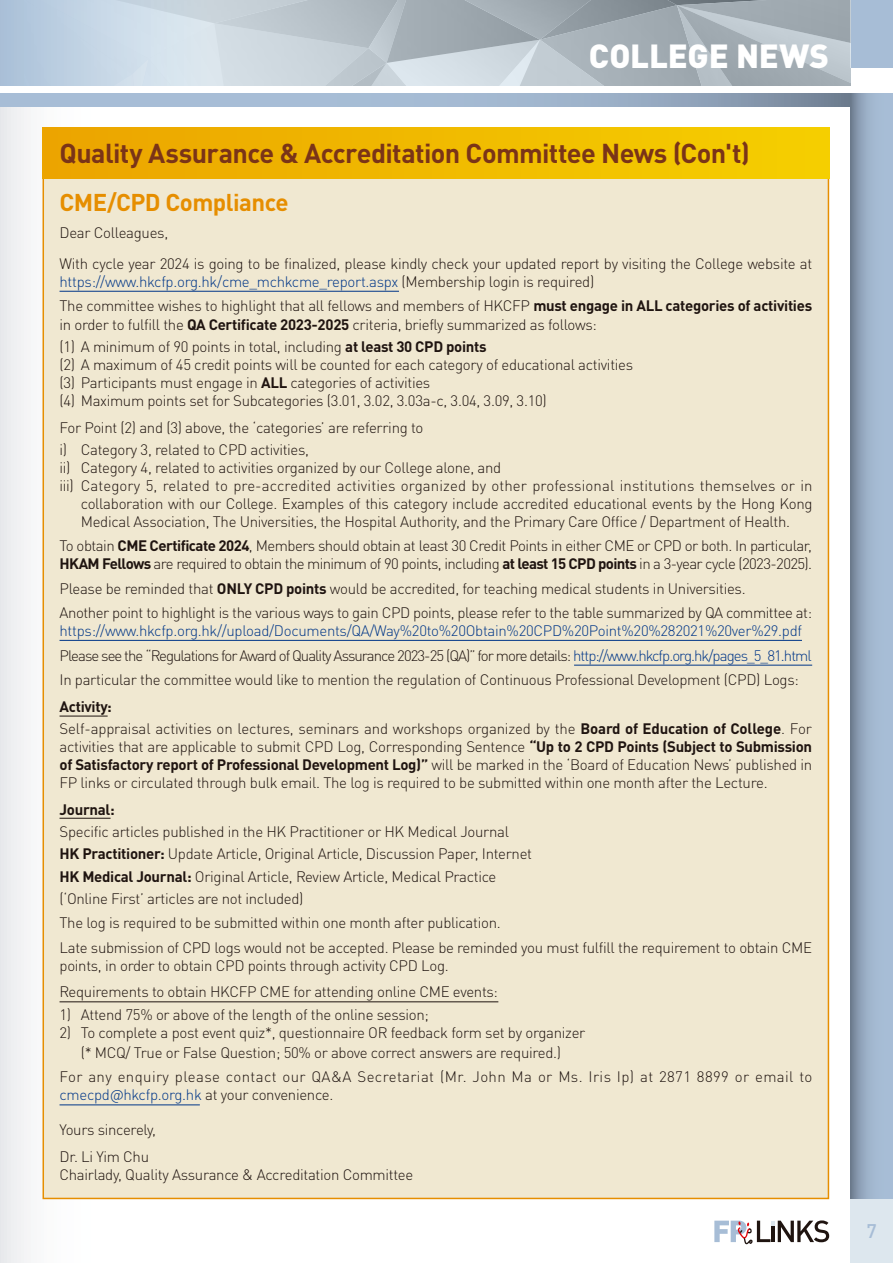
<style>
.page{position:relative;width:893px;height:1263px;background:#fff}
.page>*{position:absolute;margin:0;border:0;box-sizing:border-box;transform-origin:0 0}
.t1{font:900 33px "DIN Pro";letter-spacing:-.005em;color:#fff}
.t2{font:700 27px "DIN Pro";letter-spacing:-.025em;color:#7a3418}
.t3{font:700 24px "DIN Pro";letter-spacing:-.025em;color:#e68e00}
.t4{font:500 19.5px "DIN Pro";color:#a7bdd6}
.t5{font:300 15px/22.4px "DIN Pro";letter-spacing:-.02em;color:#1f1410}
.t6{font:300 15px/18px "DIN Pro";letter-spacing:-.04em;color:#1f1410}
.t7{font:300 15px/18px "DIN Pro";letter-spacing:.025em;color:#1f1410}
.t8{font:300 15px "DIN Pro";letter-spacing:.01em;color:#1f1410}
.t9{font:700 15px "DIN Pro";letter-spacing:-.02em;color:#1f1410}
.s1{color:#003688}
.s2{font-weight:700}
</style>
<div class="page">
<div style="left:850px;top:0;width:43px;height:68px;background:#a7bdd6"></div>
<div style="left:0;top:106px;width:850px;height:1157px;background:linear-gradient(to bottom,#f5f4f2,#f7f6f6)"></div>
<svg style="left:0;top:0;width:850px;height:85px;background:#b6c2cb"></svg>
<svg style="left:0;top:94px;width:850px;height:12px;background:#9cb1c9"></svg>
<svg style="left:850px;top:94px;width:43px;height:1105px;background:#98acc3"></svg>
<div style="left:850px;top:1199px;width:43px;height:64px;background:#dde7ee"></div>
<svg style="left:714px;top:1220px;width:115px;height:24px"></svg>
<div style="left:43px;top:174px;width:786px;height:1025px;background:#f0e8d1;border:2px solid #e68e00"></div>
<div style="left:43px;top:128px;width:786px;height:51px;background:linear-gradient(to right,#eba400,#f5cf00)"></div>
<hr style="left:60px;top:1104px;width:140px;height:1px;background:#003688">
<hr style="left:60px;top:291px;width:339px;height:1px;background:#003688">
<hr style="left:60px;top:640px;width:742px;height:1px;background:#003688">
<hr style="left:574px;top:665px;width:238px;height:1px;background:#003688">
<hr style="left:60px;top:1001px;width:438px;height:1px;background:#1f1410">
<hr style="left:60px;top:818px;width:51px;height:1px;background:#1f1410">
<hr style="left:60px;top:716px;width:48px;height:1px;background:#1f1410">
<h1 class="t1" style="left:589px;top:27px;width:242px">COLLEGE NEWS</h1>
<h2 class="t2" style="left:60px;top:130px;width:692px">Quality Assurance &amp; Accreditation Committee News (Con't)</h2>
<h3 class="t3" style="left:60px;top:182px;width:231px">CME/CPD Compliance</h3>
<p class="t5" style="left:60px;top:216px;width:754px;line-height:30.8px">Dear Colleagues,<br>With cycle year 2024 is going to be finalized, please kindly check your updated report by visiting the College website at</p>
<p class="t5" style="left:60px;top:268px;width:754px;line-height:24.5px"><span class="s1">https://www.hkcfp.org.hk/cme_mchkcme_report.aspx</span> (Membership login is required)<br>The committee wishes to highlight that all fellows and members of HKCFP <span class="s2">must engage in ALL categories of activities</span></p>
<p class="t5" style="left:60px;top:312px;width:539px">in order to fulfill the <span class="s2">QA Certificate 2023-2025</span> criteria, briefly summarized as follows: (1) A minimum of 90 points in total, including <span class="s2">at least 30 CPD points</span></p>
<p class="t5" style="left:60px;top:354px;width:575px;line-height:18px">(2) A maximum of 45 credit points will be counted for each category of educational activities (3) Participants must engage in <span class="s2">ALL</span> categories of activities<br>(4) Maximum points set for Subcategories (3.01, 3.02, 3.03a-c, 3.04, 3.09, 3.10)</p>
<p class="t5" style="left:60px;top:415px;width:365px">For Point (2) and (3) above, the ‘categories’ are referring to i) Category 3, related to CPD activities,</p>
<p class="t5" style="left:60px;top:455px;width:443px">ii) Category 4, related to activities organized by our College alone, and</p>
<p class="t8" style="left:60px;top:474px;width:755px">iii) Category 5, related to pre-accredited activities organized by other professional institutions themselves or in</p>
<p class="t5" style="left:81px;top:491px;width:733px">collaboration with our College. Examples of this category include accredited educational events by the Hong Kong</p>
<p class="t5" style="left:81px;top:509px;width:711px">Medical Association, The Universities, the Hospital Authority, and the Primary Care Office / Department of Health.</p>
<p class="t6" style="left:60px;top:536px;width:754px">To obtain <span class="s2">CME Certificate 2024</span>, Members should obtain at least 30 Credit Points in either CME or CPD or both. In particular,<br><span class="s2">HKAM Fellows</span> are required to obtain the minimum of 90 points, including <span class="s2">at least 15 CPD points</span> in a 3-year cycle (2023-2025).</p>
<p class="t5" style="left:60px;top:575px;width:754px;line-height:24.5px">Please be reminded that <span class="s2">ONLY CPD points</span> would be accredited, for teaching medical students in Universities.<br>Another point to highlight is the various ways to gain CPD points, please refer to the table summarized by QA committee at:</p>
<p class="t5" style="left:60px;top:617px;width:754px;line-height:24.5px"><span class="s1">https://www.hkcfp.org.hk//upload/Documents/QA/Way%20to%20Obtain%20CPD%20Point%20%282021%20ver%29.pdf<br></span>Please see the “Regulations for Award of Quality Assurance 2023-25 (QA)” for more details: <span class="s1">http://www.hkcfp.org.hk/pages_5_81.html<br></span>In particular the committee would like to mention the regulation of Continuous Professional Development (CPD) Logs:</p>
<p class="t5" style="left:60px;top:694px;width:754px"><span class="s2">Activity:<br></span>Self-appraisal activities on lectures, seminars and workshops organized by the <span class="s2">Board of Education of College</span>. For</p>
<p class="t5" style="left:60px;top:736px;width:754px;line-height:18px;text-align:justify">activities that are applicable to submit CPD Log, Corresponding Sentence <span class="s2">“Up to 2 CPD Points (Subject to Submission of Satisfactory report of Professional Development Log)”</span> will be marked in the ‘Board of Education News’ published in FP links or circulated through bulk email. The log is required to be submitted within one month after the Lecture.</p>
<p class="t9" style="left:60px;top:797px;width:57px">Journal:</p>
<p class="t5" style="left:60px;top:819px;width:474px">Specific articles published in the HK Practitioner or HK Medical Journal <span class="s2">HK Practitioner:</span> Update Article, Original Article, Discussion Paper, Internet <span class="s2">HK Medical Journal:</span> Original Article, Review Article, Medical Practice (‘Online First’ articles are not included)</p>
<p class="t5" style="left:60px;top:909px;width:754px;line-height:24.5px">The log is required to be submitted within one month after publication.<br>Late submission of CPD logs would not be accepted. Please be reminded you must fulfill the requirement to obtain CME</p>
<p class="t5" style="left:60px;top:951px;width:440px;line-height:26.5px">points, in order to obtain CPD points through activity CPD Log.<br>Requirements to obtain HKCFP CME for attending online CME events:</p>
<p class="t5" style="left:60px;top:1002px;width:371px">1) Attend 75% or above of the length of the online session;</p>
<p class="t5" style="left:60px;top:1021px;width:527px;line-height:20.2px;text-align:center">2) To complete a post event quiz*, questionnaire OR feedback form set by organizer (* MCQ/ True or False Question; 50% or above correct answers are required.)</p>
<p class="t7" style="left:60px;top:1066px;width:754px">For any enquiry please contact our QA&amp;A Secretariat (Mr. John Ma or Ms. Iris Ip) at 2871 8899 or email to <span class="s1">cmecpd@hkcfp.org.hk</span> at your convenience.</p>
<p class="t5" style="left:60px;top:1115px;width:98px;line-height:26.5px">Yours sincerely,<br>Dr. Li Yim Chu</p>
<p class="t5" style="left:60px;top:1162px;width:355px">Chairlady, Quality Assurance &amp; Accreditation Committee</p>
<h3 class="t4" style="left:866px;top:1215px;width:12px">7</h3>
</div>
